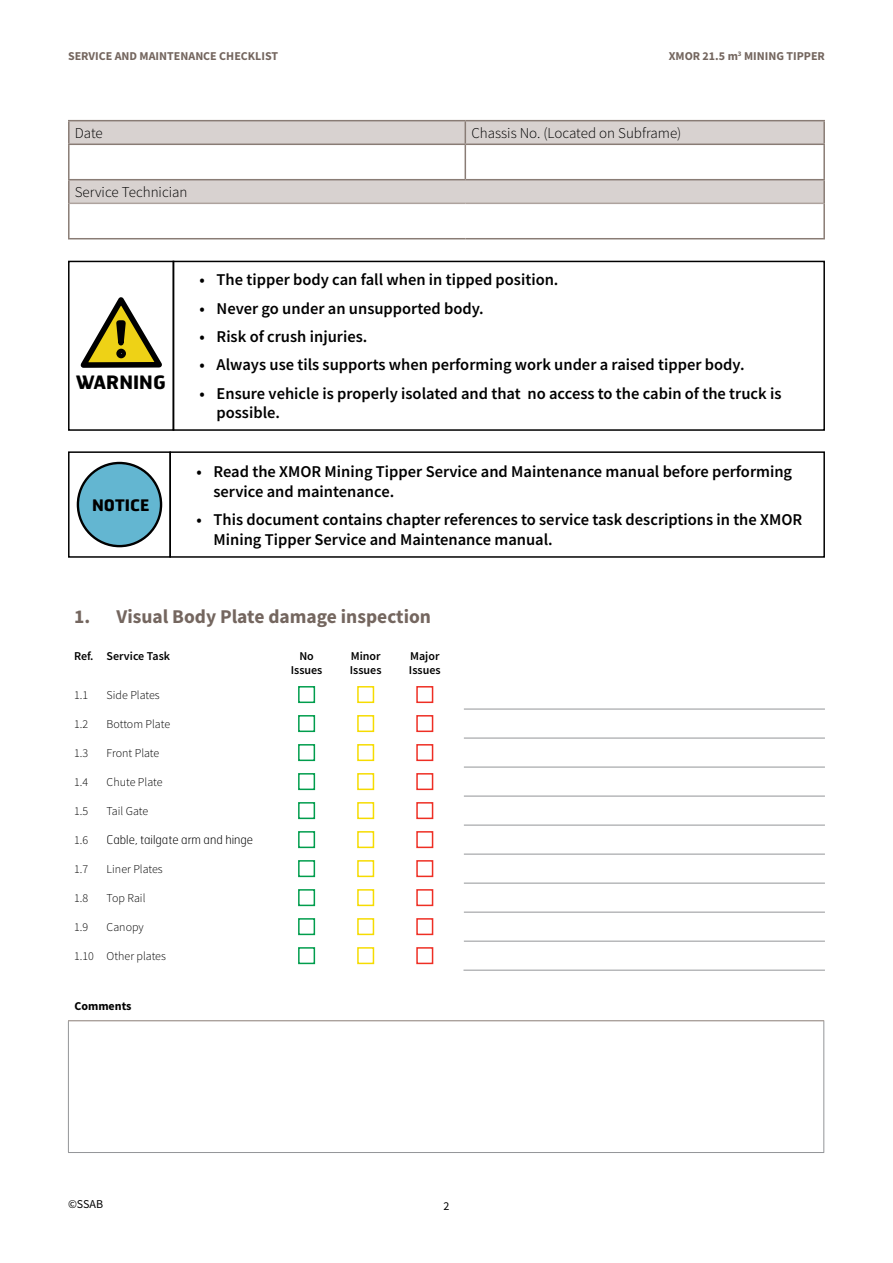
<style>
.page{position:relative;width:893px;height:1263px;background:#fff}
.page>*{position:absolute;margin:0;border:0;box-sizing:border-box;transform-origin:0 0}
.t1{font:700 19.5px "Source Sans Pro";color:#74665f}
.t2{font:700 18.45px "Hermes FB";color:#000}
.t3{font:600 16.5px/19.8px "Source Sans Pro";color:#000}
.t4{font:700 15.9px "Hermes FB";color:#000}
.t5{font:300 15px "Source Sans Pro";color:#000}
.t6{font:300 12px "Source Sans Pro";color:#000}
.t7{font:700 12px "Source Sans Pro";color:#74665f}
.t8{font:600 12px/14.4px "Source Sans Pro";color:#000}
.t9{font:100 12px "Hermes FB";color:#000}
.t10{font:700 12px "Source Sans Pro";color:#000}
.t11{font:12px "Source Sans Pro";color:#000}
</style>
<div class="page">
<svg style="left:70px;top:121px;width:753px;height:82px;fill:#d8d2d0"></svg>
<hr style="left:70px;top:203px;width:395px;height:1px;background:#aea39e">
<hr style="left:465px;top:203px;width:358px;height:1px;background:#aea39e">
<hr style="left:68px;top:120px;width:397px;height:1px;background:#897c75">
<hr style="left:68px;top:121px;width:2px;height:23px;background:#897c75">
<hr style="left:465px;top:120px;width:360px;height:1px;background:#897c75">
<hr style="left:823px;top:121px;width:2px;height:23px;background:#897c75">
<hr style="left:68px;top:145px;width:2px;height:34px;background:#897c75">
<hr style="left:823px;top:145px;width:2px;height:34px;background:#897c75">
<hr style="left:68px;top:180px;width:2px;height:23px;background:#897c75">
<hr style="left:823px;top:180px;width:2px;height:23px;background:#897c75">
<hr style="left:68px;top:203px;width:2px;height:35px;background:#897c75">
<hr style="left:823px;top:203px;width:2px;height:35px;background:#897c75">
<hr style="left:68px;top:238px;width:397px;height:1px;background:#897c75">
<hr style="left:465px;top:238px;width:360px;height:1px;background:#897c75">
<svg style="left:465px;top:121px;width:1px;height:23px"></svg>
<hr style="left:68px;top:144px;width:397px;height:1px;background:#897c75">
<hr style="left:465px;top:144px;width:360px;height:1px;background:#897c75">
<hr style="left:465px;top:145px;width:1px;height:34px;background:#897c75">
<hr style="left:68px;top:179px;width:397px;height:1px;background:#897c75">
<hr style="left:465px;top:179px;width:360px;height:1px;background:#897c75">
<svg style="left:80px;top:297px;width:82px;height:71px"></svg>
<div style="left:116px;top:349px;width:10px;height:9px;border:6px solid #000;border-radius:50%"></div>
<div style="left:68px;top:261px;width:106px;height:170px;border:2px solid #000"></div>
<div style="left:173px;top:261px;width:652px;height:170px;border:2px solid #000"></div>
<div style="left:169px;top:451px;width:656px;height:107px;border:2px solid #000"></div>
<svg style="left:77px;top:462px;width:85px;height:85px"></svg>
<div style="left:68px;top:451px;width:103px;height:107px;border:2px solid #000"></div>
<hr style="left:68px;top:1021px;width:1px;height:131px;background:#939598">
<hr style="left:823px;top:1021px;width:1px;height:131px;background:#939598">
<hr style="left:68px;top:1152px;width:756px;height:1px;background:#939598">
<hr style="left:68px;top:1020px;width:756px;height:1px;background:#897c75">
<hr style="left:464px;top:709px;width:361px;height:1px;background:#939598">
<hr style="left:464px;top:738px;width:361px;height:1px;background:#939598">
<hr style="left:464px;top:767px;width:361px;height:1px;background:#939598">
<hr style="left:464px;top:796px;width:361px;height:1px;background:#939598">
<hr style="left:464px;top:825px;width:361px;height:1px;background:#939598">
<hr style="left:464px;top:854px;width:361px;height:1px;background:#939598">
<hr style="left:464px;top:883px;width:361px;height:1px;background:#939598">
<hr style="left:464px;top:912px;width:361px;height:1px;background:#939598">
<hr style="left:464px;top:941px;width:361px;height:1px;background:#939598">
<hr style="left:463px;top:970px;width:362px;height:1px;background:#939598">
<div style="left:298px;top:686px;width:17px;height:17px;border:2px solid #009d4d"></div>
<div style="left:357px;top:686px;width:17px;height:17px;border:2px solid #f6dc00"></div>
<div style="left:416px;top:686px;width:17px;height:17px;border:2px solid #ee2e24"></div>
<div style="left:298px;top:715px;width:17px;height:17px;border:2px solid #009d4d"></div>
<div style="left:357px;top:715px;width:17px;height:17px;border:2px solid #f6dc00"></div>
<div style="left:416px;top:715px;width:17px;height:17px;border:2px solid #ee2e24"></div>
<div style="left:298px;top:744px;width:17px;height:17px;border:2px solid #009d4d"></div>
<div style="left:357px;top:744px;width:17px;height:17px;border:2px solid #f6dc00"></div>
<div style="left:416px;top:744px;width:17px;height:17px;border:2px solid #ee2e24"></div>
<div style="left:298px;top:773px;width:17px;height:17px;border:2px solid #009d4d"></div>
<div style="left:357px;top:773px;width:17px;height:17px;border:2px solid #f6dc00"></div>
<div style="left:416px;top:773px;width:17px;height:17px;border:2px solid #ee2e24"></div>
<div style="left:298px;top:802px;width:17px;height:17px;border:2px solid #009d4d"></div>
<div style="left:357px;top:802px;width:17px;height:17px;border:2px solid #f6dc00"></div>
<div style="left:416px;top:802px;width:17px;height:17px;border:2px solid #ee2e24"></div>
<div style="left:298px;top:831px;width:17px;height:17px;border:2px solid #009d4d"></div>
<div style="left:357px;top:831px;width:17px;height:17px;border:2px solid #f6dc00"></div>
<div style="left:416px;top:831px;width:17px;height:17px;border:2px solid #ee2e24"></div>
<div style="left:298px;top:860px;width:17px;height:17px;border:2px solid #009d4d"></div>
<div style="left:357px;top:860px;width:17px;height:17px;border:2px solid #f6dc00"></div>
<div style="left:416px;top:860px;width:17px;height:17px;border:2px solid #ee2e24"></div>
<div style="left:298px;top:889px;width:17px;height:17px;border:2px solid #009d4d"></div>
<div style="left:357px;top:889px;width:17px;height:17px;border:2px solid #f6dc00"></div>
<div style="left:416px;top:889px;width:17px;height:17px;border:2px solid #ee2e24"></div>
<div style="left:298px;top:918px;width:17px;height:17px;border:2px solid #009d4d"></div>
<div style="left:357px;top:918px;width:17px;height:17px;border:2px solid #f6dc00"></div>
<div style="left:416px;top:918px;width:17px;height:17px;border:2px solid #ee2e24"></div>
<div style="left:298px;top:947px;width:17px;height:17px;border:2px solid #009d4d"></div>
<div style="left:357px;top:947px;width:17px;height:17px;border:2px solid #f6dc00"></div>
<div style="left:416px;top:947px;width:17px;height:17px;border:2px solid #ee2e24"></div>
<p class="t7" style="left:68px;top:48px;width:212px">SERVICE AND MAINTENANCE CHECKLIST</p>
<p class="t7" style="left:669px;top:48px;width:158px">XMOR 21.5 m<sup>3</sup> MINING TIPPER</p>
<p class="t5" style="left:75px;top:124px;width:30px">Date</p>
<p class="t5" style="left:471px;top:124px;width:212px">Chassis No. (Located on Subframe)</p>
<p class="t5" style="left:75px;top:183px;width:114px">Service Technician</p>
<p class="t2" style="left:76px;top:370px;width:91px">WARNING</p>
<p class="t4" style="left:92px;top:495px;width:59px">NOTICE</p>
<p class="t3" style="left:200px;top:270px;width:360px">• The tipper body can fall when in tipped position.</p>
<p class="t3" style="left:200px;top:298px;width:286px">• Never go under an unsupported body.</p>
<p class="t3" style="left:200px;top:326px;width:169px">• Risk of crush injuries.</p>
<p class="t3" style="left:200px;top:355px;width:546px">• Always use tils supports when performing work under a raised tipper body.</p>
<p class="t3" style="left:217px;top:383px;width:566px;text-indent:-17px">• Ensure vehicle is properly isolated and that no access to the cabin of the truck is possible.</p>
<p class="t3" style="left:213px;top:461px;width:580px;text-indent:-17px">• Read the XMOR Mining Tipper Service and Maintenance manual before performing service and maintenance.</p>
<p class="t3" style="left:213px;top:509px;width:590px;text-indent:-17px">• This document contains chapter references to service task descriptions in the XMOR<br>Mining Tipper Service and Maintenance manual.</p>
<p class="t1" style="left:74px;top:603px;width:359px">1. Visual Body Plate damage inspection</p>
<p class="t8" style="left:74px;top:648px;width:98px">Ref. Service Task</p>
<p class="t8" style="left:291px;top:648px;width:33px;text-align:center">No<br>Issues</p>
<p class="t8" style="left:350px;top:648px;width:33px">Minor<br>Issues</p>
<p class="t8" style="left:409px;top:648px;width:33px">Major<br>Issues</p>
<p class="t6" style="left:74px;top:688px;width:16px">1.1</p>
<p class="t6" style="left:107px;top:688px;width:55px">Side Plates</p>
<p class="t6" style="left:74px;top:717px;width:16px">1.2</p>
<p class="t6" style="left:107px;top:717px;width:65px">Bottom Plate</p>
<p class="t6" style="left:74px;top:746px;width:16px">1.3</p>
<p class="t6" style="left:107px;top:746px;width:54px">Front Plate</p>
<p class="t6" style="left:74px;top:775px;width:16px">1.4</p>
<p class="t6" style="left:107px;top:775px;width:57px">Chute Plate</p>
<p class="t6" style="left:74px;top:804px;width:16px">1.5</p>
<p class="t6" style="left:107px;top:804px;width:43px">Tail Gate</p>
<p class="t6" style="left:74px;top:833px;width:16px">1.6</p>
<p class="t9" style="left:107px;top:832px;width:148px">Cable, tailgate arm and hinge</p>
<p class="t6" style="left:74px;top:862px;width:16px">1.7</p>
<p class="t6" style="left:107px;top:862px;width:58px">Liner Plates</p>
<p class="t6" style="left:74px;top:891px;width:16px">1.8</p>
<p class="t6" style="left:107px;top:891px;width:40px">Top Rail</p>
<p class="t6" style="left:74px;top:920px;width:16px">1.9</p>
<p class="t6" style="left:107px;top:920px;width:39px">Canopy</p>
<p class="t6" style="left:74px;top:949px;width:93px">1.10 Other plates</p>
<p class="t10" style="left:74px;top:998px;width:59px">Comments</p>
<p class="t11" style="left:68px;top:1196px;width:37px">©SSAB</p>
<p class="t11" style="left:443px;top:1199px;width:7px">2</p>
</div>
